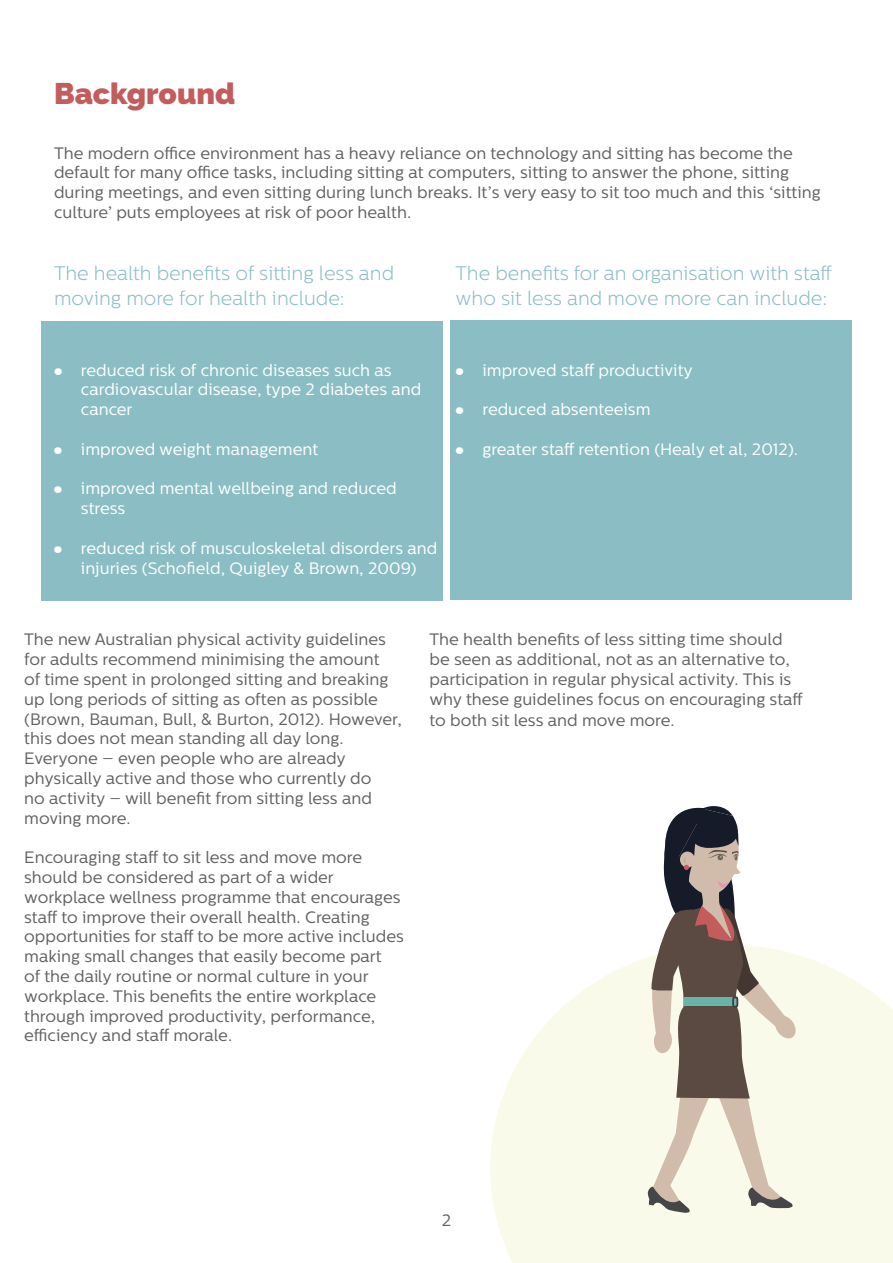
<style>
.page{position:relative;width:893px;height:1263px;background:#fff}
.page>*{position:absolute;margin:0;border:0;box-sizing:border-box;transform-origin:0 0}
.t1{font:800 30px "Raleway";color:#c25c5d}
.t2{font:300 19.5px/25.2px "Centrale Sans";color:#8abec4}
.t3{font:16.5px/19.8px "Centrale Sans";color:#616264}
.t4{font:16.5px/19.8px "Centrale Sans";color:#fff}
.s1{font-family:"Paytone One"}
</style>
<div class="page">
<div style="left:450px;top:320px;width:401px;height:279px;background:#8abec4"></div>
<svg style="left:490px;top:955px;width:403px;height:308px;background:#f9faec"></svg>
<div style="left:41px;top:321px;width:402px;height:280px;background:#8abec4"></div>
<svg style="left:647px;top:806px;width:150px;height:407px"></svg>
<h1 class="t1" style="left:54px;top:76px;width:183px">Background</h1>
<p class="t3" style="left:54px;top:143px;width:768px">The modern office environment has a heavy reliance on technology and sitting has become the default for many office tasks, including sitting at computers, sitting to answer the phone, sitting during meetings, and even sitting during lunch breaks. It’s very easy to sit too much and this ‘sitting culture’ puts employees at risk of poor health.</p>
<p class="t2" style="left:54px;top:261px;width:342px">The health benefits of sitting less and moving more for health include:</p>
<p class="t2" style="left:455px;top:261px;width:378px">The benefits for an organisation with staff who sit less and move more can include:</p>
<p class="t4" style="left:81px;top:360px;width:342px;text-indent:-27px"><span class="s1">•</span> reduced risk of chronic diseases such as cardiovascular disease, type 2 diabetes and cancer</p>
<p class="t4" style="left:54px;top:439px;width:266px"><span class="s1">•</span> improved weight management</p>
<p class="t4" style="left:81px;top:479px;width:317px;text-indent:-27px"><span class="s1">•</span> improved mental wellbeing and reduced stress</p>
<p class="t4" style="left:54px;top:538px;width:385px;text-align:center"><span class="s1">•</span> reduced risk of musculoskeletal disorders and injuries (Schofield, Quigley &amp; Brown, 2009)</p>
<p class="t4" style="left:455px;top:360px;width:239px"><span class="s1">•</span> improved staff productivity</p>
<p class="t4" style="left:455px;top:400px;width:196px"><span class="s1">•</span> reduced absenteeism</p>
<p class="t4" style="left:455px;top:439px;width:344px"><span class="s1">•</span> greater staff retention (Healy et al, 2012).</p>
<p class="t3" style="left:24px;top:630px;width:379px">The new Australian physical activity guidelines for adults recommend minimising the amount<br>of time spent in prolonged sitting and breaking up long periods of sitting as often as possible (Brown, Bauman, Bull, &amp; Burton, 2012). However, this does not mean standing all day long.<br>Everyone – even people who are already physically active and those who currently do<br>no activity – will benefit from sitting less and moving more.</p>
<p class="t3" style="left:24px;top:848px;width:381px">Encouraging staff to sit less and move more should be considered as part of a wider workplace wellness programme that encourages staff to improve their overall health. Creating opportunities for staff to be more active includes making small changes that easily become part<br>of the daily routine or normal culture in your workplace. This benefits the entire workplace through improved productivity, performance, efficiency and staff morale.</p>
<p class="t3" style="left:429px;top:630px;width:375px">The health benefits of less sitting time should be seen as additional, not as an alternative to, participation in regular physical activity. This is why these guidelines focus on encouraging staff</p>
<p class="t3" style="left:429px;top:711px;width:247px">to both sit less and move more.</p>
<p class="t3" style="left:442px;top:1211px;width:11px">2</p>
</div>
